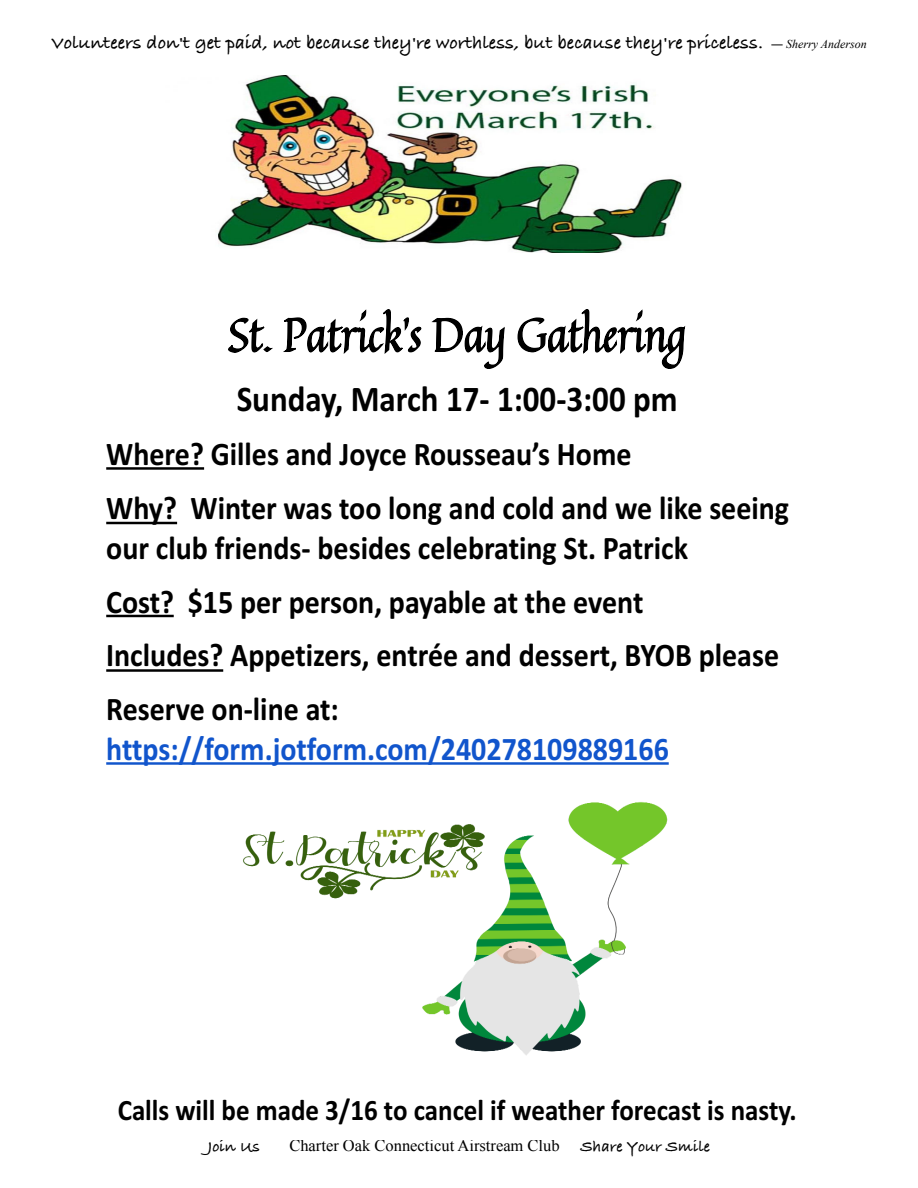
<style>
.page{position:relative;width:918px;height:1188px;background:#fff}
.page>*{position:absolute;margin:0;border:0;box-sizing:border-box;transform-origin:0 0}
.t1{font:700 36.3px "Calibri";color:#000;scale:.91 1}
.t2{font:700 33px/53.6px "Calibri";color:#000;scale:.91 1}
.t3{font:700 33px "Calibri";color:#15c;scale:.91 1}
.t4{font:700 29.7px "Calibri";color:#000;scale:.91 1}
.t5{font:700 19.5px "Bradley Hand ITCTT";color:#000}
.t6{font:16.5px "Times New Roman";color:#000}
.t7{font:700 16.5px "Bradley Hand ITCTT";color:#000}
.s1{font-family:"Times New Roman";font-weight:400;font-style:italic;font-size:12px}
</style>
<div class="page">
<svg style="left:228px;top:309px;width:457px;height:60px"></svg>
<hr style="left:106px;top:467px;width:98px;height:3px;background:#000">
<hr style="left:106px;top:522px;width:71px;height:2px;background:#000">
<hr style="left:106px;top:615px;width:68px;height:2px;background:#000">
<hr style="left:106px;top:669px;width:117px;height:3px;background:#000">
<hr style="left:106px;top:762px;width:563px;height:3px;background:#15c">
<img style="left:217px;top:76px;width:465px;height:177px">
<img style="left:243px;top:802px;width:425px;height:253px">
<p class="t5" style="left:51px;top:32px;width:817px">Volunteers don't get paid, not because they're worthless, but because they're priceless. <span class="s1">― Sherry Anderson</span></p>
<p class="t1" style="left:237px;top:384px;width:486px">Sunday, March 17- 1:00-3:00 pm</p>
<p class="t2" style="left:106px;top:430px;width:752px">Where? Gilles and Joyce Rousseau’s Home<br>Why? Winter was too long and cold and we like seeing</p>
<p class="t2" style="left:106px;top:524px;width:741px">our club friends- besides celebrating St. Patrick<br>Cost? $15 per person, payable at the event<br>Includes? Appetizers, entrée and dessert, BYOB please Reserve on-line at:</p>
<p class="t3" style="left:106px;top:736px;width:620px">https://form.jotform.com/240278109889166</p>
<p class="t4" style="left:118px;top:1097px;width:748px">Calls will be made 3/16 to cancel if weather forecast is nasty.</p>
<p class="t7" style="left:208px;top:1137px;width:53px">Join Us</p>
<p class="t6" style="left:289px;top:1139px;width:272px">Charter Oak Connecticut Airstream Club</p>
<p class="t7" style="left:580px;top:1137px;width:131px">Share Your Smile</p>
</div>
